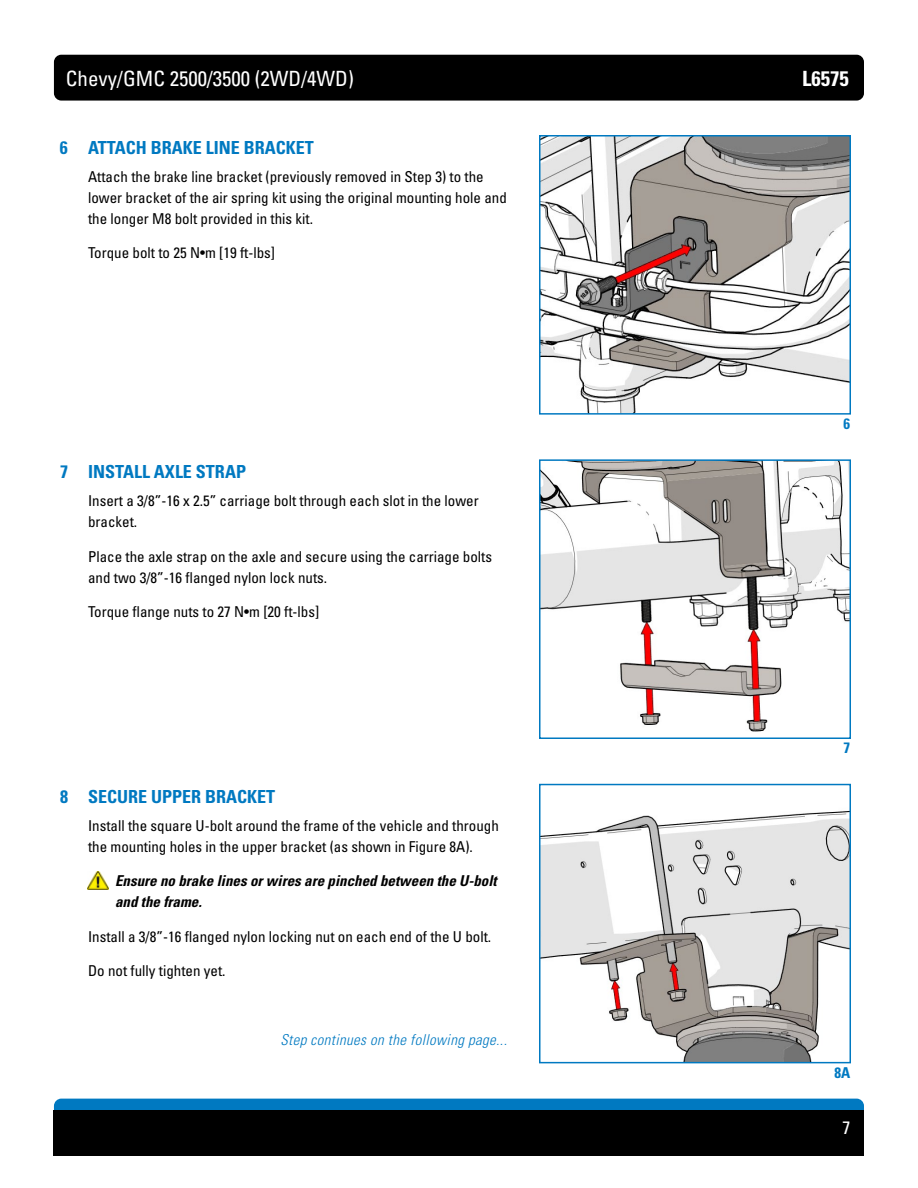
<style>
.page{position:relative;width:918px;height:1188px;background:#fff}
.page>*{position:absolute;margin:0;border:0;box-sizing:border-box;transform-origin:0 0}
.t1{font:condensed 21px "Univers LT Std";color:#fff}
.t2{font:700 condensed 21px "Univers LT Std";color:#fff}
.t3{font:700 condensed 18px "Univers LT Std";color:#0079c1}
.t4{font:condensed 18px "Univers LT Std";color:#fff}
.t5{font:condensed 15px/21px "Univers LT Std";color:#000}
.t6{font:italic 700 condensed 15px/21px "Univers LT Std";color:#000}
.t7{font:italic 300 condensed 15px "Univers LT Std";letter-spacing:.025em;color:#0079c1}
.t8{font:700 condensed 15px "Univers LT Std";color:#0079c1}
</style>
<div class="page">
<div style="left:54px;top:55px;width:810px;height:46px;background:#000;border-radius:7px"></div>
<div style="left:54px;top:1099px;width:810px;height:45px;background:#0079c1;border-radius:7px"></div>
<div style="left:54px;top:1110px;width:810px;height:46px;background:#000"></div>
<img style="left:542px;top:138px;width:306px;height:274px">
<div style="left:539px;top:135px;width:312px;height:280px;border:2px solid #0079c1"></div>
<img style="left:542px;top:811px;width:306px;height:249px">
<div style="left:539px;top:784px;width:312px;height:279px;border:2px solid #0079c1"></div>
<img style="left:542px;top:462px;width:306px;height:270px">
<div style="left:539px;top:459px;width:312px;height:280px;border:2px solid #0079c1"></div>
<img style="left:88px;top:872px;width:20px;height:18px">
<h1 class="t1" style="left:66px;top:65px;width:290px">Chevy/GMC 2500/3500 (2WD/4WD)</h1>
<h1 class="t2" style="left:802px;top:65px;width:48px">L6575</h1>
<p class="t3" style="left:60px;top:137px;width:255px">6 ATTACH BRAKE LINE BRACKET</p>
<p class="t5" style="left:88px;top:166px;width:420px">Attach the brake line bracket (previously removed in Step 3) to the lower bracket of the air spring kit using the original mounting hole and the longer M8 bolt provided in this kit.</p>
<p class="t5" style="left:88px;top:242px;width:188px">Torque bolt to 25 N•m [19 ft-lbs]</p>
<p class="t3" style="left:60px;top:461px;width:188px">7 INSTALL AXLE STRAP</p>
<p class="t5" style="left:88px;top:490px;width:392px">Insert a 3/8”-16 x 2.5” carriage bolt through each slot in the lower bracket.</p>
<p class="t5" style="left:88px;top:546px;width:406px">Place the axle strap on the axle and secure using the carriage bolts and two 3/8”-16 flanged nylon lock nuts.</p>
<p class="t5" style="left:88px;top:601px;width:233px">Torque flange nuts to 27 N•m [20 ft-lbs]</p>
<p class="t3" style="left:60px;top:785px;width:217px">8 SECURE UPPER BRACKET</p>
<p class="t5" style="left:88px;top:815px;width:412px">Install the square U-bolt around the frame of the vehicle and through the mounting holes in the upper bracket (as shown in Figure 8A).</p>
<p class="t6" style="left:115px;top:870px;width:383px">Ensure no brake lines or wires are pinched between the U-bolt and the frame.</p>
<p class="t5" style="left:88px;top:926px;width:405px">Install a 3/8”-16 flanged nylon locking nut on each end of the U bolt.</p>
<p class="t5" style="left:88px;top:960px;width:139px">Do not fully tighten yet.</p>
<p class="t7" style="left:280px;top:1031px;width:228px">Step continues on the following page...</p>
<p class="t8" style="left:844px;top:415px;width:8px">6</p>
<p class="t8" style="left:844px;top:739px;width:8px">7</p>
<p class="t8" style="left:834px;top:1063px;width:17px">8A</p>
<p class="t4" style="left:843px;top:1116px;width:9px">7</p>
</div>
